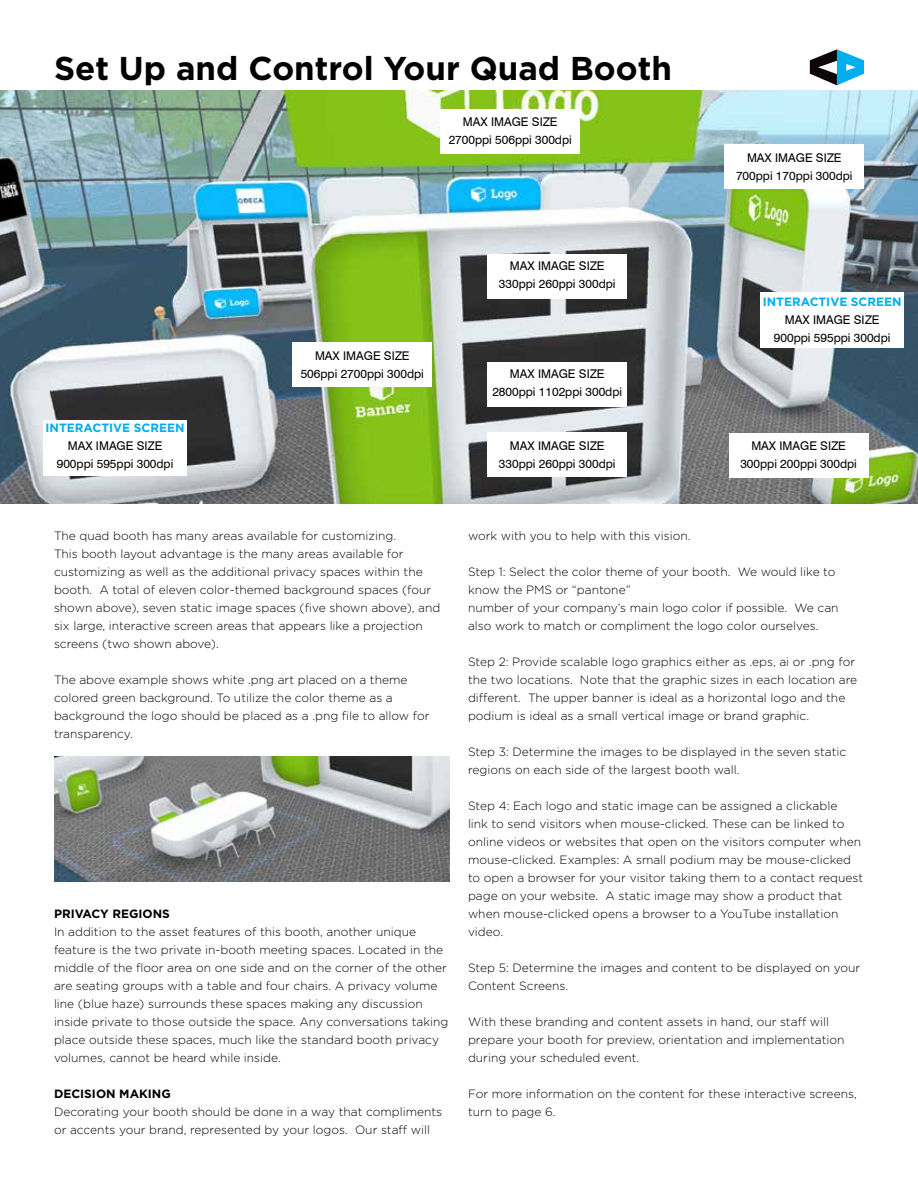
<style>
.page{position:relative;width:918px;height:1188px;background:#fff}
.page>*{position:absolute;margin:0;border:0;box-sizing:border-box;transform-origin:0 0}
.t1{font:700 33px "Gotham";color:#000}
.t2{font:300 12px/18px "Gotham";color:#000}
.t3{font:12px/18px "Swiss 721 BT";color:#000;text-align:center}
.t4{font:700 12px "Gotham";color:#00aeef}
.t5{font:700 12px "Gotham";color:#000}
</style>
<div class="page">
<img style="left:0;top:90px;width:918px;height:414px">
<div style="left:488px;top:362px;width:139px;height:44px;background:#fff"></div>
<div style="left:488px;top:254px;width:139px;height:45px;background:#fff"></div>
<div style="left:488px;top:432px;width:139px;height:45px;background:#fff"></div>
<div style="left:729px;top:433px;width:139px;height:45px;background:#fff"></div>
<div style="left:293px;top:342px;width:139px;height:45px;background:#fff"></div>
<div style="left:441px;top:110px;width:139px;height:44px;background:#fff"></div>
<div style="left:43px;top:420px;width:144px;height:55px;background:#fff"></div>
<div style="left:725px;top:144px;width:139px;height:45px;background:#fff"></div>
<div style="left:760px;top:292px;width:144px;height:56px;background:#fff"></div>
<img style="left:54px;top:756px;width:396px;height:126px">
<svg style="left:810px;top:49px;width:54px;height:36px"></svg>
<h1 class="t1" style="left:54px;top:47px;width:619px">Set Up and Control Your Quad Booth</h1>
<p class="t4" style="left:46px;top:420px;width:141px">INTERACTIVE SCREEN</p>
<p class="t3" style="left:57px;top:437px;width:118px">MAX IMAGE SIZE<br>900ppi 595ppi 300dpi</p>
<p class="t3" style="left:449px;top:113px;width:125px">MAX IMAGE SIZE<br>2700ppi 506ppi 300dpi</p>
<p class="t3" style="left:736px;top:149px;width:118px">MAX IMAGE SIZE<br>700ppi 170ppi 300dpi</p>
<p class="t3" style="left:301px;top:347px;width:125px">MAX IMAGE SIZE<br>506ppi 2700ppi 300dpi</p>
<p class="t3" style="left:499px;top:257px;width:118px">MAX IMAGE SIZE<br>330ppi 260ppi 300dpi</p>
<p class="t3" style="left:492px;top:365px;width:131px">MAX IMAGE SIZE<br>2800ppi 1102ppi 300dpi</p>
<p class="t4" style="left:763px;top:294px;width:141px">INTERACTIVE SCREEN</p>
<p class="t3" style="left:774px;top:311px;width:118px">MAX IMAGE SIZE<br>900ppi 595ppi 300dpi</p>
<p class="t3" style="left:499px;top:437px;width:118px">MAX IMAGE SIZE<br>330ppi 260ppi 300dpi</p>
<p class="t3" style="left:740px;top:437px;width:118px">MAX IMAGE SIZE<br>300ppi 200ppi 300dpi</p>
<p class="t2" style="left:54px;top:526px;width:388px">The quad booth has many areas available for customizing.<br>This booth layout advantage is the many areas available for customizing as well as the additional privacy spaces within the booth. A total of eleven color-themed background spaces (four shown above), seven static image spaces (five shown above), and six large, interactive screen areas that appears like a projection screens (two shown above).</p>
<p class="t2" style="left:54px;top:670px;width:377px">The above example shows white .png art placed on a theme colored green background. To utilize the color theme as a background the logo should be placed as a .png file to allow for transparency.</p>
<p class="t5" style="left:54px;top:906px;width:117px">PRIVACY REGIONS</p>
<p class="t2" style="left:54px;top:922px;width:396px">In addition to the asset features of this booth, another unique feature is the two private in-booth meeting spaces. Located in the middle of the floor area on one side and on the corner of the other are seating groups with a table and four chairs. A privacy volume line (blue haze) surrounds these spaces making any discussion inside private to those outside the space. Any conversations taking place outside these spaces, much like the standard booth privacy volumes, cannot be heard while inside.</p>
<p class="t5" style="left:54px;top:1086px;width:118px">DECISION MAKING</p>
<p class="t2" style="left:54px;top:1102px;width:390px">Decorating your booth should be done in a way that compliments or accents your brand, represented by your logos. Our staff will</p>
<p class="t2" style="left:468px;top:526px;width:224px">work with you to help with this vision.</p>
<p class="t2" style="left:468px;top:562px;width:372px">Step 1: Select the color theme of your booth. We would like to know the PMS or “pantone”<br>number of your company’s main logo color if possible. We can also work to match or compliment the logo color ourselves.</p>
<p class="t2" style="left:468px;top:652px;width:391px">Step 2: Provide scalable logo graphics either as .eps, ai or .png for the two locations. Note that the graphic sizes in each location are different. The upper banner is ideal as a horizontal logo and the podium is ideal as a small vertical image or brand graphic.</p>
<p class="t2" style="left:468px;top:742px;width:380px">Step 3: Determine the images to be displayed in the seven static regions on each side of the largest booth wall.</p>
<p class="t2" style="left:468px;top:796px;width:397px">Step 4: Each logo and static image can be assigned a clickable<br>link to send visitors when mouse-clicked. These can be linked to online videos or websites that open on the visitors computer when mouse-clicked. Examples: A small podium may be mouse-clicked to open a browser for your visitor taking them to a contact request page on your website. A static image may show a product that when mouse-clicked opens a browser to a YouTube installation video.</p>
<p class="t2" style="left:468px;top:958px;width:394px">Step 5: Determine the images and content to be displayed on your<br>Content Screens.</p>
<p class="t2" style="left:468px;top:1012px;width:378px">With these branding and content assets in hand, our staff will prepare your booth for preview, orientation and implementation during your scheduled event.</p>
<p class="t2" style="left:468px;top:1084px;width:390px">For more information on the content for these interactive screens, turn to page 6.</p>
</div>
